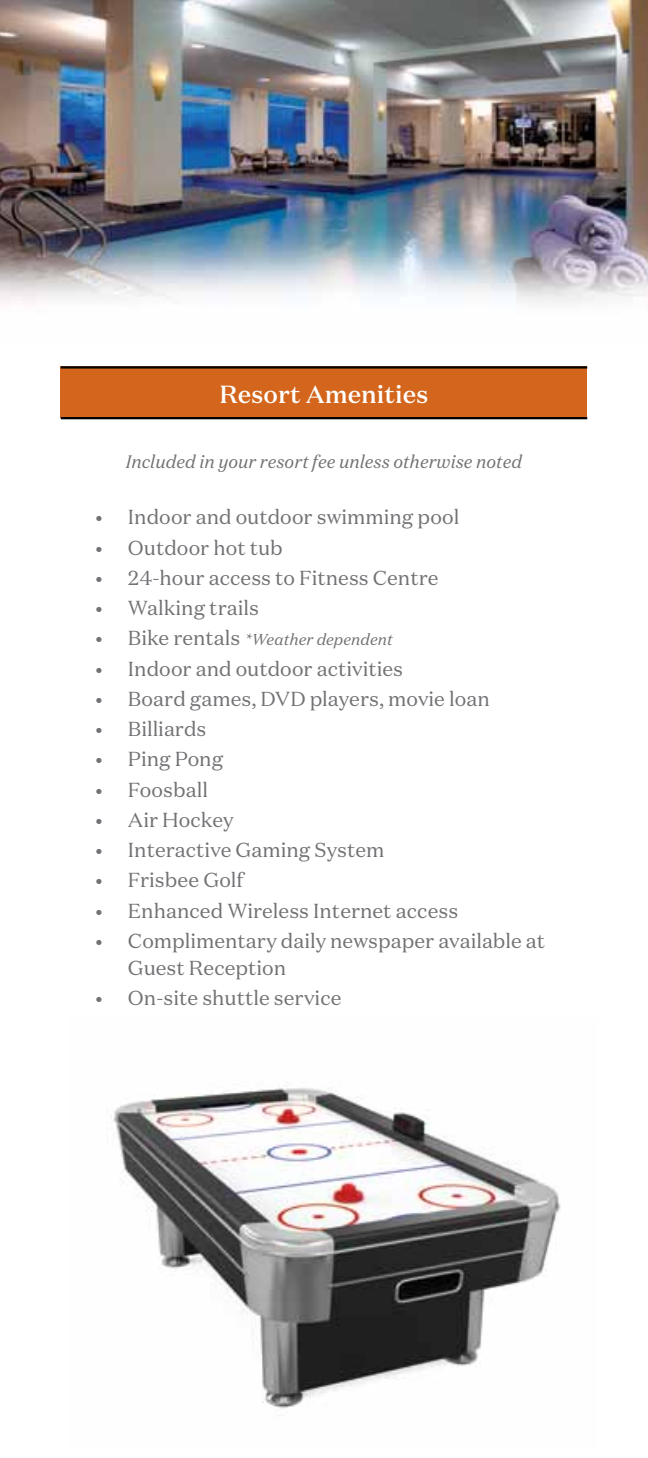
<style>
.page{position:relative;width:648px;height:1458px;background:#fff}
.page>*{position:absolute;margin:0;border:0;box-sizing:border-box;transform-origin:0 0}
.t1{font:500 24.75px "Domaine Text";color:#fff}
.t2{font:20.25px/27px "Domaine Text";color:#717275}
.t3{font:italic 18px "Domaine Text";color:#717275}
.t4{font:italic 15.75px "Domaine Text";color:#717275}
.s1{font-style:normal;font-size:20.25px}
</style>
<div class="page">
<div style="left:61px;top:366px;width:526px;height:52px;background:#d3661c"></div>
<hr style="left:61px;top:417px;width:526px;height:2px;background:#000">
<hr style="left:61px;top:366px;width:526px;height:3px;background:#000">
<img style="left:0;top:0;width:648px;height:303px">
<img style="left:113px;top:1088px;width:448px;height:321px">
<p class="t1" style="left:219px;top:378px;width:211px">Resort Amenities</p>
<p class="t3" style="left:126px;top:451px;width:398px">Included in your resort fee unless otherwise noted</p>
<p class="t2" style="left:96px;top:504px;width:365px">• Indoor and outdoor swimming pool</p>
<p class="t2" style="left:96px;top:534px;width:189px">• Outdoor hot tub</p>
<p class="t2" style="left:96px;top:564px;width:344px">• 24-hour access to Fitness Centre</p>
<p class="t2" style="left:96px;top:594px;width:165px">• Walking trails</p>
<p class="t4" style="left:96px;top:630px;width:299px"><span class="s1">• Bike rentals</span> *Weather dependent</p>
<p class="t2" style="left:96px;top:655px;width:309px">• Indoor and outdoor activities</p>
<p class="t2" style="left:96px;top:685px;width:396px">• Board games, DVD players, movie loan</p>
<p class="t2" style="left:96px;top:715px;width:112px">• Billiards</p>
<p class="t2" style="left:96px;top:745px;width:129px">• Ping Pong</p>
<p class="t2" style="left:96px;top:776px;width:114px">• Foosball</p>
<p class="t2" style="left:96px;top:806px;width:140px">• Air Hockey</p>
<p class="t2" style="left:96px;top:836px;width:290px">• Interactive Gaming System</p>
<p class="t2" style="left:96px;top:866px;width:150px">• Frisbee Golf</p>
<p class="t2" style="left:96px;top:897px;width:364px">• Enhanced Wireless Internet access</p>
<p class="t2" style="left:128px;top:927px;width:419px;text-indent:-32px">• Complimentary daily newspaper available at<br>Guest Reception</p>
<p class="t2" style="left:96px;top:984px;width:247px">• On-site shuttle service</p>
</div>
